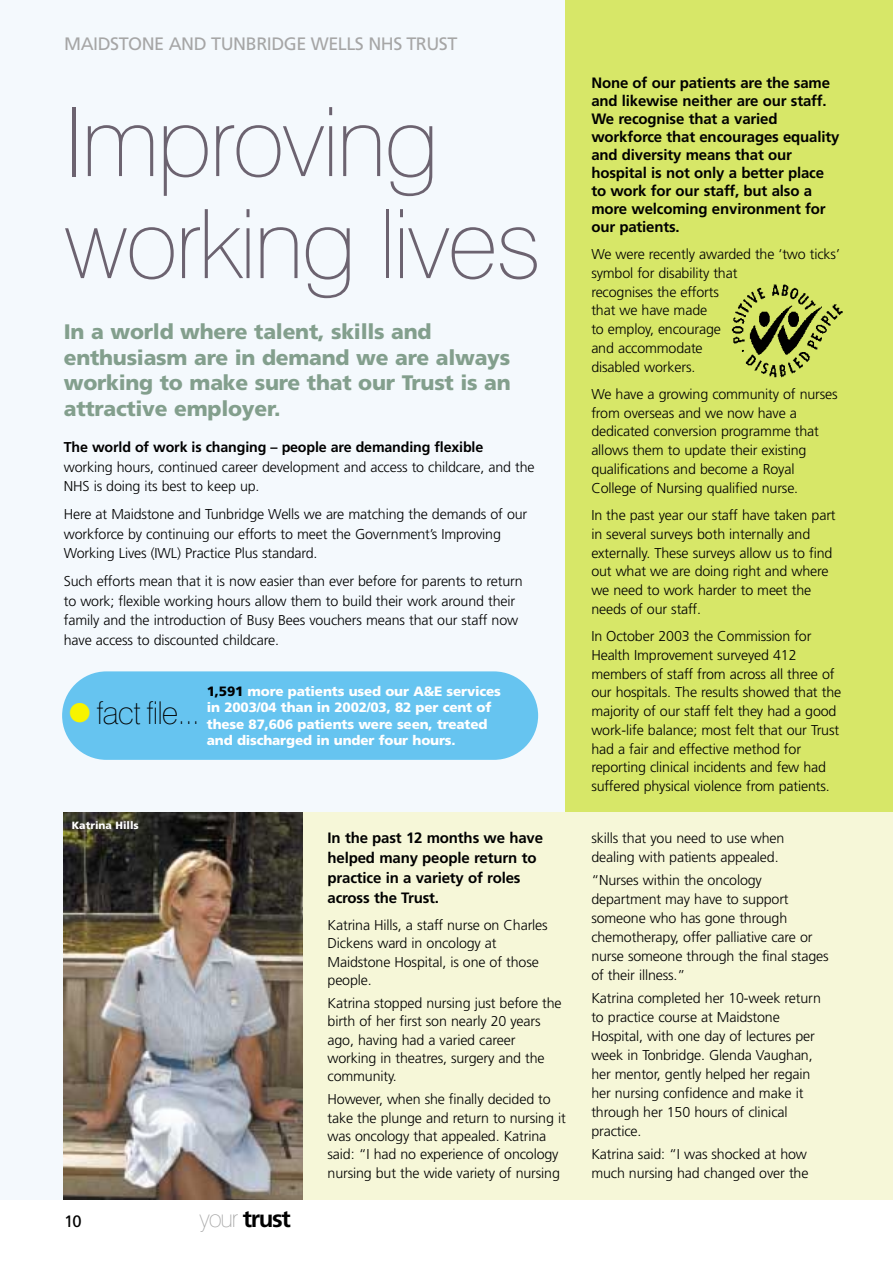
<style>
.page{position:relative;width:893px;height:1262px;background:#fff}
.page>*{position:absolute;margin:0;border:0;box-sizing:border-box;transform-origin:0 0}
.t1{font:100 96px/102px "Swiss 721 BT";letter-spacing:-.025em;color:#6c6370}
.t2{font:100 31.5px "Swiss 721 BT";letter-spacing:-.03em;color:#000}
.t3{font:700 24px "Frutiger";letter-spacing:-.055em;color:#000}
.t4{font:900 21px/25.5px "Frutiger";letter-spacing:-.01em;color:#839f8d}
.t5{font:18px "Frutiger";letter-spacing:-.03em;color:#a6a6a6}
.t6{font:16.5px "Frutiger";color:#000}
.t7{font:700 15px/18px "Frutiger";letter-spacing:-.01em;color:#000}
.t8{font:300 14.25px/18.8px "Frutiger";letter-spacing:-.01em;color:#000}
.t9{font:700 14.25px "Frutiger";letter-spacing:-.01em;color:#000}
.t10{font:900 13.5px/16.5px "Frutiger";letter-spacing:-.01em;color:#fff}
.t11{font:900 10.5px "Frutiger";color:#fff}
.s1{color:#f8f400}
.s2{color:#000}
.s3{font-family:"Swiss 721 BT";font-weight:100;color:#a6a6a6}
</style>
<div class="page">
<div style="left:0;top:0;width:892px;height:1199px;background:#f4f9fd"></div>
<div style="left:566px;top:0;width:326px;height:1199px;background:#d7e768"></div>
<div style="left:62px;top:671px;width:476px;height:89px;background:#66c4f0;border-radius:44px"></div>
<div style="left:64px;top:812px;width:828px;height:387px;background:#f6f7d8"></div>
<img style="left:64px;top:812px;width:238px;height:387px">
<img style="left:731px;top:284px;width:112px;height:94px">
<p class="t5" style="left:64px;top:37px;width:394px">MAIDSTONE AND TUNBRIDGE WELLS NHS TRUST</p>
<h1 class="t1" style="left:64px;top:106px;width:479px">Improving working lives</h1>
<h3 class="t4" style="left:64px;top:320px;width:448px">In a world where talent, skills and enthusiasm are in demand we are always working to make sure that our Trust is an attractive employer.</h3>
<p class="t9" style="left:64px;top:441px;width:421px">The world of work is changing – people are demanding flexible</p>
<p class="t8" style="left:64px;top:458px;width:472px;line-height:19.5px">working hours, continued career development and access to childcare, and the<br>NHS is doing its best to keep up.</p>
<p class="t8" style="left:64px;top:505px;width:465px;line-height:19.5px">Here at Maidstone and Tunbridge Wells we are matching the demands of our workforce by continuing our efforts to meet the Government’s Improving<br>Working Lives (IWL) Practice Plus standard.</p>
<p class="t8" style="left:64px;top:572px;width:460px;line-height:19.5px">Such efforts mean that it is now easier than ever before for parents to return to work; flexible working hours allow them to build their work around their family and the introduction of Busy Bees vouchers means that our staff now have access to discounted childcare.</p>
<h2 class="t2" style="left:69px;top:698px;width:132px"><span class="s1">●</span> fact file...</h2>
<p class="t10" style="left:207px;top:683px;width:295px"><span class="s2">1,591</span> more patients used our A&amp;E services in 2003/04 than in 2002/03, 82 per cent of these 87,606 patients were seen, treated and discharged in under four hours.</p>
<p class="t11" style="left:72px;top:821px;width:69px">Katrina Hills</p>
<p class="t7" style="left:327px;top:829px;width:217px;line-height:20px">In the past 12 months we have helped many people return to practice in a variety of roles across the Trust.</p>
<p class="t8" style="left:327px;top:916px;width:222px">Katrina Hills, a staff nurse on Charles<br>Dickens ward in oncology at<br>Maidstone Hospital, is one of those people.</p>
<p class="t8" style="left:327px;top:994px;width:236px">Katrina stopped nursing just before the birth of her first son nearly 20 years ago, having had a varied career working in theatres, surgery and the community.</p>
<p class="t8" style="left:327px;top:1091px;width:240px">However, when she finally decided to take the plunge and return to nursing it was oncology that appealed. Katrina said: “I had no experience of oncology nursing but the wide variety of nursing</p>
<p class="t6" style="left:64px;top:1214px;width:19px">10</p>
<h3 class="t3" style="left:199px;top:1208px;width:93px"><span class="s3">your</span> trust</h3>
<p class="t7" style="left:591px;top:75px;width:249px">None of our patients are the same and likewise neither are our staff.<br>We recognise that a varied workforce that encourages equality and diversity means that our hospital is not only a better place to work for our staff, but also a more welcoming environment for our patients.</p>
<p class="t8" style="left:591px;top:246px;width:250px">We were recently awarded the ‘two ticks’ symbol for disability that<br>recognises the efforts<br>that we have made<br>to employ, encourage<br>and accommodate<br>disabled workers.</p>
<p class="t8" style="left:591px;top:386px;width:248px">We have a growing community of nurses from overseas and we now have a dedicated conversion programme that allows them to update their existing qualifications and become a Royal College of Nursing qualified nurse.</p>
<p class="t8" style="left:591px;top:507px;width:246px">In the past year our staff have taken part in several surveys both internally and externally. These surveys allow us to find out what we are doing right and where we need to work harder to meet the needs of our staff.</p>
<p class="t8" style="left:591px;top:628px;width:251px">In October 2003 the Commission for Health Improvement surveyed 412 members of staff from across all three of our hospitals. The results showed that the majority of our staff felt they had a good work-life balance; most felt that our Trust had a fair and effective method for reporting clinical incidents and few had suffered physical violence from patients.</p>
<p class="t8" style="left:591px;top:829px;width:195px">skills that you need to use when dealing with patients appealed.</p>
<p class="t8" style="left:591px;top:871px;width:239px">“Nurses within the oncology department may have to support someone who has gone through chemotherapy, offer palliative care or nurse someone through the final stages of their illness.”</p>
<p class="t8" style="left:591px;top:989px;width:231px">Katrina completed her 10-week return to practice course at Maidstone<br>Hospital, with one day of lectures per week in Tonbridge. Glenda Vaughan, her mentor, gently helped her regain her nursing confidence and make it through her 150 hours of clinical practice.</p>
<p class="t8" style="left:591px;top:1145px;width:219px">Katrina said: “I was shocked at how much nursing had changed over the</p>
</div>
